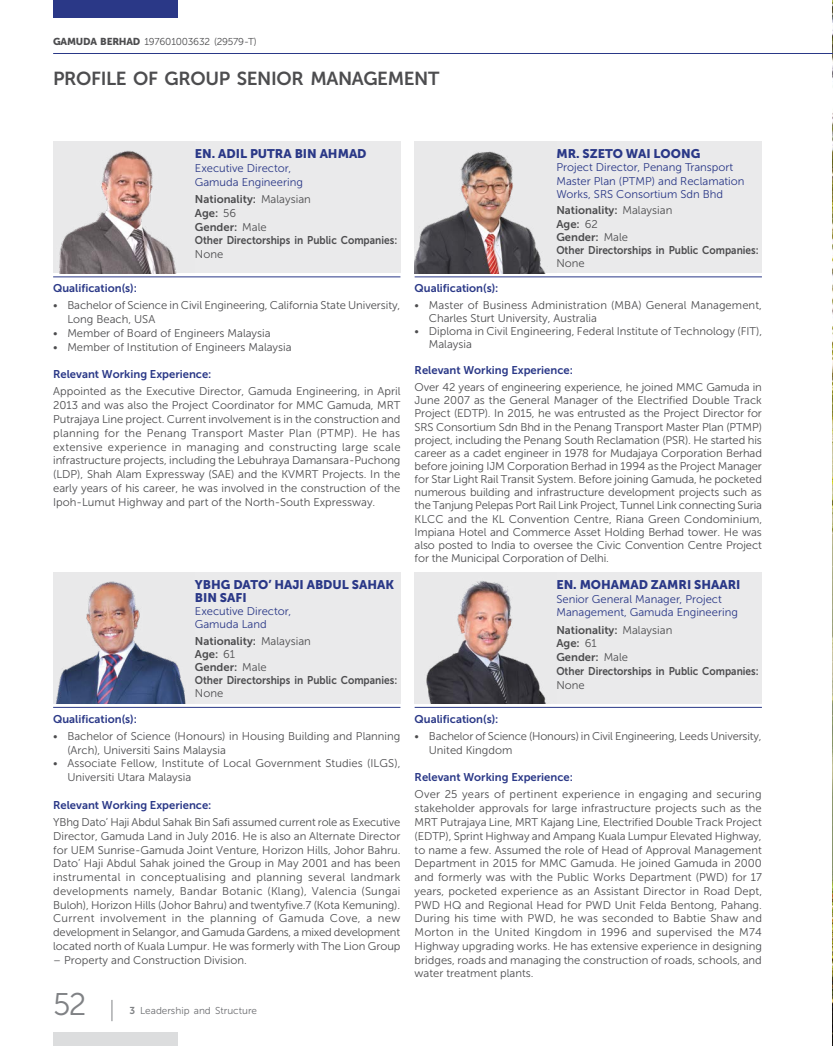
<style>
.page{position:relative;width:833px;height:1046px;background:#fff}
.page>*{position:absolute;margin:0;border:0;box-sizing:border-box;transform-origin:0 0}
.t1{font:31.25px "Museo Sans 300";color:#808285}
.t2{font:18.75px "Museo Sans 700";letter-spacing:-.02em;color:#4d4d4f}
.t3{font:12.5px/13.1px "Museo Sans 900";color:#2a3887}
.t4{font:11.25px/13.8px "Museo Sans 300";color:#4d4d4f}
.t5{font:11.25px/13.8px "Museo Sans 700";color:#4d4d4f}
.t6{font:11.25px/13.1px "Museo Sans 300";color:#2a3887}
.t7{font:11.25px "Museo Sans 700";color:#2a3887}
.t8{font:10px "Museo Sans 300";letter-spacing:-.02em;color:#4d4d4f}
.t9{font:10px "Museo Sans 300";color:#6d6e71}
.s1{font-family:"Museo Sans 900"}
.s2{font-family:"Museo Sans 300"}
.s3{font-family:"Museo Sans 700";color:#808285}
</style>
<div class="page">
<img style="left:832px;top:113px;width:1px;height:624px">
<hr style="left:832px;top:737px;width:1px;height:308px;background:#231f20">
<div style="left:415px;top:572px;width:347px;height:131px;background:#eaeaeb"></div>
<img style="left:426px;top:581px;width:120px;height:122px">
<hr style="left:415px;top:707px;width:347px;height:1px;background:#2a3887">
<div style="left:415px;top:142px;width:347px;height:131px;background:#eaeaeb"></div>
<div style="left:53px;top:572px;width:347px;height:131px;background:#eaeaeb"></div>
<img style="left:415px;top:151px;width:130px;height:122px">
<img style="left:56px;top:581px;width:130px;height:122px">
<hr style="left:415px;top:276px;width:347px;height:1px;background:#2a3887">
<hr style="left:53px;top:707px;width:347px;height:1px;background:#2a3887">
<div style="left:53px;top:142px;width:347px;height:131px;background:#eaeaeb"></div>
<img style="left:59px;top:150px;width:118px;height:123px">
<hr style="left:53px;top:276px;width:347px;height:1px;background:#2a3887">
<hr style="left:832px;top:0;width:1px;height:93px;background:#231f20">
<div style="left:53px;top:0;width:124px;height:18px;background:#2a3887"></div>
<hr style="left:53px;top:53px;width:780px;height:1px;background:#2a3887">
<div style="left:53px;top:1031px;width:124px;height:14px;background:#dcddde"></div>
<svg style="left:112px;top:1000px;width:1px;height:20px"></svg>
<p class="t8" style="left:53px;top:36px;width:205px"><span class="s1">GAMUDA BERHAD</span> 197601003632 (29579-T)</p>
<h2 class="t2" style="left:53px;top:68px;width:388px">PROFILE OF GROUP SENIOR MANAGEMENT</h2>
<p class="t3" style="left:195px;top:147px;width:173px">EN. ADIL PUTRA BIN AHMAD</p>
<p class="t6" style="left:195px;top:161px;width:109px;line-height:13.8px">Executive Director,<br>Gamuda Engineering</p>
<p class="t5" style="left:195px;top:192px;width:204px">Nationality: <span class="s2">Malaysian<br></span>Age: <span class="s2">56<br></span>Gender: <span class="s2">Male<br></span>Other Directorships in Public Companies:</p>
<p class="t4" style="left:195px;top:247px;width:30px">None</p>
<p class="t3" style="left:556px;top:147px;width:145px">MR. SZETO WAI LOONG</p>
<p class="t6" style="left:556px;top:161px;width:190px">Project Director, Penang Transport<br>Master Plan (PTMP) and Reclamation<br>Works, SRS Consortium Sdn Bhd</p>
<p class="t5" style="left:556px;top:204px;width:204px;line-height:13.1px">Nationality: <span class="s2">Malaysian<br></span>Age: <span class="s2">62<br></span>Gender: <span class="s2">Male<br></span>Other Directorships in Public Companies:</p>
<p class="t4" style="left:556px;top:256px;width:30px">None</p>
<p class="t7" style="left:53px;top:282px;width:85px">Qualification(s):</p>
<p class="t4" style="left:67px;top:299px;width:334px;text-indent:-14px">• Bachelor of Science in Civil Engineering, California State University,<br>Long Beach, USA</p>
<p class="t4" style="left:53px;top:326px;width:219px">• Member of Board of Engineers Malaysia</p>
<p class="t4" style="left:53px;top:340px;width:240px">• Member of Institution of Engineers Malaysia</p>
<p class="t7" style="left:53px;top:368px;width:160px">Relevant Working Experience:</p>
<p class="t4" style="left:53px;top:385px;width:349px;text-align:justify">Appointed as the Executive Director, Gamuda Engineering, in April 2013 and was also the Project Coordinator for MMC Gamuda, MRT Putrajaya Line project. Current involvement is in the construction and planning for the Penang Transport Master Plan (PTMP). He has extensive experience in managing and constructing large scale infrastructure projects, including the Lebuhraya Damansara-Puchong (LDP), Shah Alam Expressway (SAE) and the KVMRT Projects. In the early years of his career, he was involved in the construction of the Ipoh-Lumut Highway and part of the North-South Expressway.</p>
<p class="t3" style="left:195px;top:577px;width:201px">YBHG DATO’ HAJI ABDUL SAHAK<br>BIN SAFI</p>
<p class="t6" style="left:195px;top:604px;width:98px">Executive Director,<br>Gamuda Land</p>
<p class="t5" style="left:195px;top:634px;width:204px;line-height:13.1px">Nationality: <span class="s2">Malaysian<br></span>Age: <span class="s2">61<br></span>Gender: <span class="s2">Male<br></span>Other Directorships in Public Companies:</p>
<p class="t4" style="left:195px;top:686px;width:30px">None</p>
<p class="t7" style="left:53px;top:712px;width:85px">Qualification(s):</p>
<p class="t4" style="left:67px;top:729px;width:335px;text-indent:-14px">• Bachelor of Science (Honours) in Housing Building and Planning (Arch), Universiti Sains Malaysia</p>
<p class="t4" style="left:67px;top:756px;width:335px;text-indent:-14px">• Associate Fellow, Institute of Local Government Studies (ILGS),<br>Universiti Utara Malaysia</p>
<p class="t7" style="left:53px;top:798px;width:160px">Relevant Working Experience:</p>
<p class="t4" style="left:53px;top:815px;width:349px;text-align:justify">YBhg Dato’ Haji Abdul Sahak Bin Safi assumed current role as Executive Director, Gamuda Land in July 2016. He is also an Alternate Director for UEM Sunrise-Gamuda Joint Venture, Horizon Hills, Johor Bahru.<br>Dato’ Haji Abdul Sahak joined the Group in May 2001 and has been instrumental in conceptualising and planning several landmark developments namely, Bandar Botanic (Klang), Valencia (Sungai Buloh), Horizon Hills (Johor Bahru) and twentyfive.7 (Kota Kemuning).<br>Current involvement in the planning of Gamuda Cove, a new development in Selangor, and Gamuda Gardens, a mixed development located north of Kuala Lumpur. He was formerly with The Lion Group</p>
<p class="t4" style="left:53px;top:952px;width:195px">– Property and Construction Division.</p>
<h1 class="t1" style="left:53px;top:987px;width:35px">52</h1>
<p class="t9" style="left:129px;top:1005px;width:129px"><span class="s3">3</span> Leadership and Structure</p>
<p class="t7" style="left:415px;top:282px;width:85px">Qualification(s):</p>
<p class="t4" style="left:429px;top:298px;width:335px;line-height:13.1px;text-indent:-14px">• Master of Business Administration (MBA) General Management,<br>Charles Sturt University, Australia</p>
<p class="t4" style="left:429px;top:324px;width:335px;line-height:13.1px;text-indent:-14px">• Diploma in Civil Engineering, Federal Institute of Technology (FIT),<br>Malaysia</p>
<p class="t7" style="left:415px;top:364px;width:160px">Relevant Working Experience:</p>
<p class="t4" style="left:415px;top:381px;width:349px;line-height:13.1px;text-align:justify">Over 42 years of engineering experience, he joined MMC Gamuda in June 2007 as the General Manager of the Electrified Double Track Project (EDTP). In 2015, he was entrusted as the Project Director for SRS Consortium Sdn Bhd in the Penang Transport Master Plan (PTMP) project, including the Penang South Reclamation (PSR). He started his career as a cadet engineer in 1978 for Mudajaya Corporation Berhad before joining IJM Corporation Berhad in 1994 as the Project Manager for Star Light Rail Transit System. Before joining Gamuda, he pocketed numerous building and infrastructure development projects such as the Tanjung Pelepas Port Rail Link Project, Tunnel Link connecting Suria KLCC and the KL Convention Centre, Riana Green Condominium, Impiana Hotel and Commerce Asset Holding Berhad tower. He was also posted to India to oversee the Civic Convention Centre Project for the Municipal Corporation of Delhi.</p>
<p class="t3" style="left:556px;top:577px;width:186px">EN. MOHAMAD ZAMRI SHAARI</p>
<p class="t6" style="left:556px;top:591px;width:183px;line-height:13.8px">Senior General Manager, Project<br>Management, Gamuda Engineering</p>
<p class="t5" style="left:556px;top:622px;width:204px">Nationality: <span class="s2">Malaysian<br></span>Age: <span class="s2">61<br></span>Gender: <span class="s2">Male<br></span>Other Directorships in Public Companies:</p>
<p class="t4" style="left:556px;top:678px;width:30px">None</p>
<p class="t7" style="left:415px;top:712px;width:85px">Qualification(s):</p>
<p class="t4" style="left:429px;top:729px;width:334px;text-indent:-14px">• Bachelor of Science (Honours) in Civil Engineering, Leeds University,<br>United Kingdom</p>
<p class="t7" style="left:415px;top:770px;width:160px">Relevant Working Experience:</p>
<p class="t4" style="left:415px;top:787px;width:349px;text-align:justify">Over 25 years of pertinent experience in engaging and securing stakeholder approvals for large infrastructure projects such as the MRT Putrajaya Line, MRT Kajang Line, Electrified Double Track Project (EDTP), Sprint Highway and Ampang Kuala Lumpur Elevated Highway, to name a few. Assumed the role of Head of Approval Management Department in 2015 for MMC Gamuda. He joined Gamuda in 2000 and formerly was with the Public Works Department (PWD) for 17 years, pocketed experience as an Assistant Director in Road Dept, PWD HQ and Regional Head for PWD Unit Felda Bentong, Pahang.<br>During his time with PWD, he was seconded to Babtie Shaw and Morton in the United Kingdom in 1996 and supervised the M74<br>Highway upgrading works. He has extensive experience in designing bridges, roads and managing the construction of roads, schools, and water treatment plants.</p>
</div>
